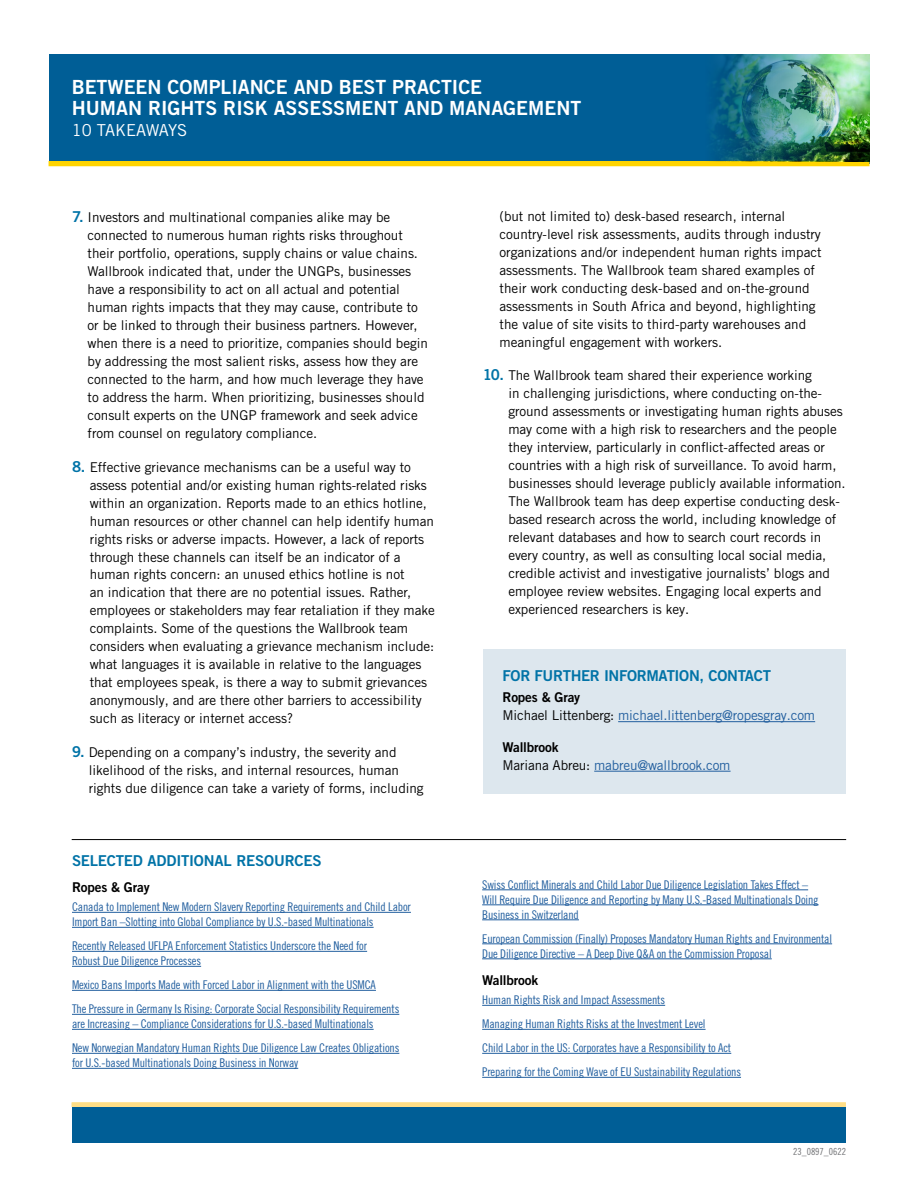
<style>
.page{position:relative;width:918px;height:1188px;background:#fff}
.page>*{position:absolute;margin:0;border:0;box-sizing:border-box;transform-origin:0 0}
.t1{font:19.5px/21px "Trade Gothic LT Pro Bd 2";color:#fff}
.t2{font:16.5px "Trade Gothic LT Pro";color:#fff}
.t3{font:15px "Trade Gothic LT Pro Bd 2";letter-spacing:-.02em;color:#0173a7}
.t4{font:13.5px/18px "Trade Gothic LT Pro";letter-spacing:-.005em;color:#000}
.t5{font:13.5px "Trade Gothic LT Pro";letter-spacing:-.01em;color:#215e9e}
.t6{font:13.5px "Trade Gothic LT Pro Bd 2";letter-spacing:-.01em;color:#000}
.t7{font:12px/15px "Trade Gothic LT Pro Cn 18";letter-spacing:-.01em;color:#215e9e}
.t8{font:9.75px "Trade Gothic LT Pro Cn 18";color:#6d6e71}
.s1{font-family:"Trade Gothic LT Pro Bd 2";font-size:15px;color:#0173a7}
.s2{color:#000}
</style>
<div class="page">
<div style="left:72px;top:1107px;width:774px;height:36px;background:#005e96"></div>
<div style="left:72px;top:1102px;width:774px;height:5px;background:#ffde86"></div>
<div style="left:49px;top:54px;width:820px;height:109px;background:#005e96"></div>
<div style="left:49px;top:161px;width:820px;height:5px;background:#ffd400"></div>
<img style="left:714px;top:54px;width:155px;height:107px">
<hr style="left:72px;top:912px;width:339px;height:1px;background:#215e9e">
<hr style="left:72px;top:927px;width:302px;height:1px;background:#215e9e">
<hr style="left:72px;top:951px;width:295px;height:1px;background:#215e9e">
<hr style="left:72px;top:966px;width:129px;height:1px;background:#215e9e">
<hr style="left:72px;top:990px;width:304px;height:1px;background:#215e9e">
<hr style="left:72px;top:1014px;width:327px;height:1px;background:#215e9e">
<hr style="left:72px;top:1029px;width:302px;height:1px;background:#215e9e">
<hr style="left:72px;top:1053px;width:327px;height:1px;background:#215e9e">
<hr style="left:72px;top:1068px;width:226px;height:1px;background:#215e9e">
<hr style="left:482px;top:890px;width:326px;height:1px;background:#215e9e">
<hr style="left:482px;top:905px;width:337px;height:1px;background:#215e9e">
<hr style="left:482px;top:920px;width:97px;height:1px;background:#215e9e">
<hr style="left:482px;top:944px;width:350px;height:1px;background:#215e9e">
<hr style="left:482px;top:959px;width:290px;height:1px;background:#215e9e">
<hr style="left:482px;top:1005px;width:183px;height:1px;background:#215e9e">
<hr style="left:482px;top:1029px;width:224px;height:1px;background:#215e9e">
<hr style="left:482px;top:1053px;width:249px;height:1px;background:#215e9e">
<hr style="left:482px;top:1077px;width:259px;height:1px;background:#215e9e">
<hr style="left:72px;top:839px;width:774px;height:1px;background:#000">
<div style="left:483px;top:649px;width:363px;height:145px;background:#dde7ee"></div>
<hr style="left:618px;top:721px;width:197px;height:1px;background:#215e9e">
<hr style="left:594px;top:771px;width:137px;height:1px;background:#215e9e">
<h1 class="t1" style="left:72px;top:76px;width:511px">BETWEEN COMPLIANCE AND BEST PRACTICE<br>HUMAN RIGHTS RISK ASSESSMENT AND MANAGEMENT</h1>
<p class="t2" style="left:72px;top:120px;width:117px">10 TAKEAWAYS</p>
<p class="t4" style="left:88px;top:208px;width:342px;text-indent:-16px"><span class="s1">7.</span> Investors and multinational companies alike may be connected to numerous human rights risks throughout their portfolio, operations, supply chains or value chains.<br>Wallbrook indicated that, under the UNGPs, businesses have a responsibility to act on all actual and potential human rights impacts that they may cause, contribute to or be linked to through their business partners. However, when there is a need to prioritize, companies should begin by addressing the most salient risks, assess how they are connected to the harm, and how much leverage they have to address the harm. When prioritizing, businesses should consult experts on the UNGP framework and seek advice from counsel on regulatory compliance.</p>
<p class="t4" style="left:90px;top:458px;width:347px;text-indent:-18px"><span class="s1">8.</span> Effective grievance mechanisms can be a useful way to assess potential and/or existing human rights-related risks within an organization. Reports made to an ethics hotline, human resources or other channel can help identify human rights risks or adverse impacts. However, a lack of reports through these channels can itself be an indicator of a human rights concern: an unused ethics hotline is not<br>an indication that there are no potential issues. Rather, employees or stakeholders may fear retaliation if they make complaints. Some of the questions the Wallbrook team considers when evaluating a grievance mechanism include: what languages it is available in relative to the languages that employees speak, is there a way to submit grievances anonymously, and are there other barriers to accessibility such as literacy or internet access?</p>
<p class="t4" style="left:89px;top:743px;width:337px;text-indent:-17px"><span class="s1">9.</span> Depending on a company’s industry, the severity and likelihood of the risks, and internal resources, human rights due diligence can take a variety of forms, including</p>
<p class="t3" style="left:72px;top:851px;width:251px">SELECTED ADDITIONAL RESOURCES</p>
<p class="t6" style="left:72px;top:878px;width:79px">Ropes &amp; Gray</p>
<p class="t7" style="left:72px;top:899px;width:340px">Canada to Implement New Modern Slavery Reporting Requirements and Child Labor<br>Import Ban –Slotting into Global Compliance by U.S.-based Multinationals</p>
<p class="t7" style="left:72px;top:938px;width:297px">Recently Released UFLPA Enforcement Statistics Underscore the Need for<br>Robust Due Diligence Processes</p>
<p class="t7" style="left:72px;top:973px;width:329px;line-height:24px">Mexico Bans Imports Made with Forced Labor in Alignment with the USMCA<br>The Pressure in Germany Is Rising: Corporate Social Responsibility Requirements</p>
<p class="t7" style="left:72px;top:1012px;width:329px;line-height:24px">are Increasing – Compliance Considerations for U.S.-based Multinationals<br>New Norwegian Mandatory Human Rights Due Diligence Law Creates Obligations</p>
<p class="t7" style="left:72px;top:1055px;width:228px">for U.S.-based Multinationals Doing Business in Norway</p>
<p class="t4" style="left:500px;top:207px;width:324px">(but not limited to) desk-based research, internal country-level risk assessments, audits through industry organizations and/or independent human rights impact assessments. The Wallbrook team shared examples of their work conducting desk-based and on-the-ground assessments in South Africa and beyond, highlighting the value of site visits to third-party warehouses and meaningful engagement with workers.</p>
<p class="t4" style="left:508px;top:366px;width:339px;text-indent:-25px"><span class="s1">10.</span> The Wallbrook team shared their experience working<br>in challenging jurisdictions, where conducting on-the&shy;ground assessments or investigating human rights abuses may come with a high risk to researchers and the people they interview, particularly in conflict-affected areas or countries with a high risk of surveillance. To avoid harm, businesses should leverage publicly available information.<br>The Wallbrook team has deep expertise conducting desk&shy;based research across the world, including knowledge of relevant databases and how to search court records in every country, as well as consulting local social media, credible activist and investigative journalists’ blogs and employee review websites. Engaging local experts and experienced researchers is key.</p>
<p class="t3" style="left:503px;top:667px;width:270px">FOR FURTHER INFORMATION, CONTACT</p>
<p class="t6" style="left:503px;top:689px;width:79px">Ropes &amp; Gray</p>
<p class="t5" style="left:503px;top:707px;width:314px"><span class="s2">Michael Littenberg:</span> michael.littenberg@ropesgray.com</p>
<p class="t6" style="left:503px;top:739px;width:57px">Wallbrook</p>
<p class="t5" style="left:503px;top:757px;width:230px"><span class="s2">Mariana Abreu:</span> mabreu@wallbrook.com</p>
<p class="t7" style="left:482px;top:877px;width:338px">Swiss Conflict Minerals and Child Labor Due Diligence Legislation Takes Effect –<br>Will Require Due Diligence and Reporting by Many U.S.-Based Multinationals Doing<br>Business in Switzerland</p>
<p class="t7" style="left:482px;top:931px;width:351px">European Commission (Finally) Proposes Mandatory Human Rights and Environmental<br>Due Diligence Directive – A Deep Dive Q&amp;A on the Commission Proposal</p>
<p class="t6" style="left:482px;top:971px;width:57px">Wallbrook</p>
<p class="t7" style="left:482px;top:988px;width:260px;line-height:24px">Human Rights Risk and Impact Assessments<br>Managing Human Rights Risks at the Investment Level<br>Child Labor in the US: Corporates have a Responsibility to Act Preparing for the Coming Wave of EU Sustainability Regulations</p>
<p class="t8" style="left:793px;top:1146px;width:55px">23_0897_0622</p>
</div>
